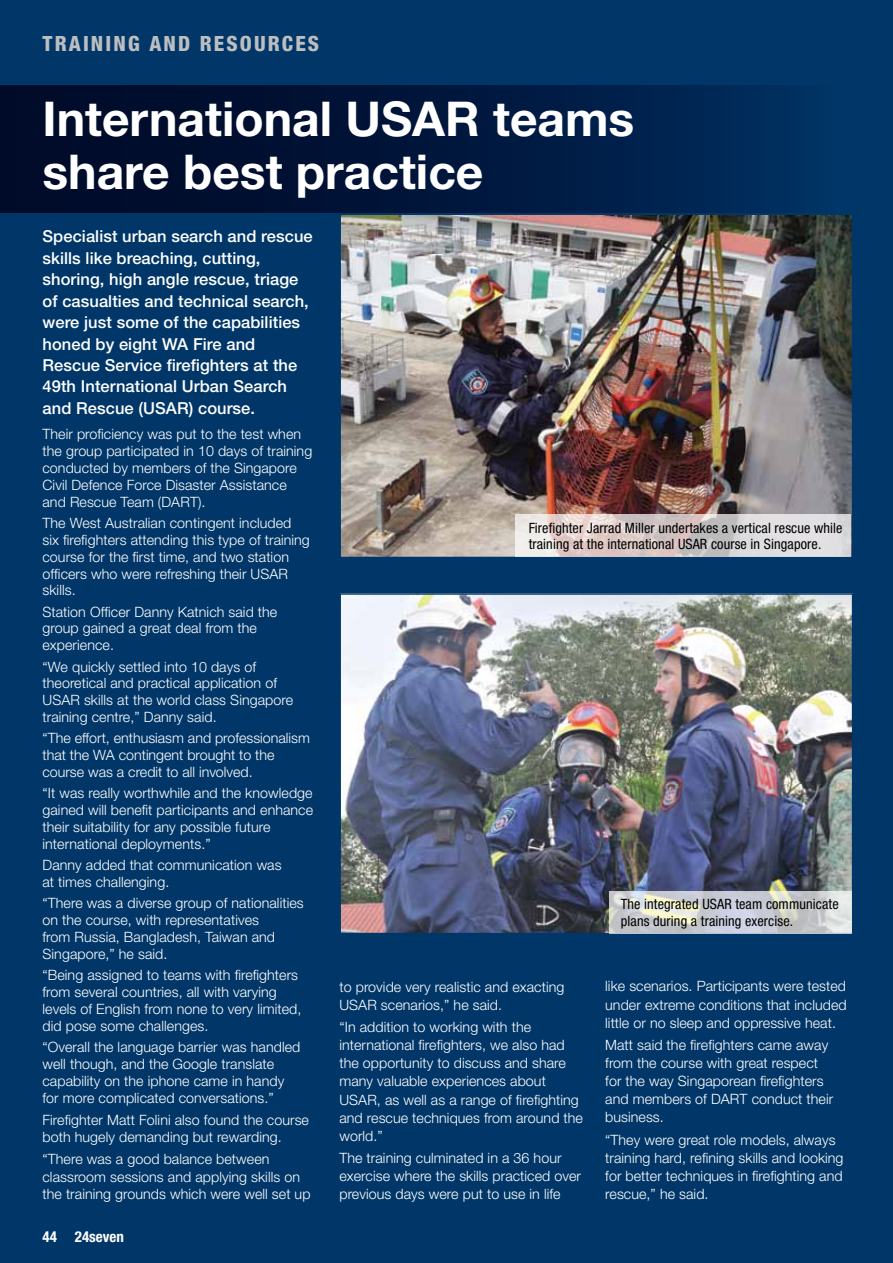
<style>
.page{position:relative;width:893px;height:1263px;background:#003768}
.page>*{position:absolute;margin:0;border:0;box-sizing:border-box;transform-origin:0 0}
.t1{font:700 48px/52.5px "Helvetica Neue";color:#fff}
.t2{font:800 condensed 21px "Helvetica Neue";letter-spacing:.1em;color:#bcbec0}
.t3{font:500 16.5px/21.5px "Helvetica Neue";letter-spacing:.005em;color:#fff}
.t4{font:700 condensed 15px "Helvetica Neue";color:#fff}
.t5{font:300 14.25px/17px "Helvetica Neue";letter-spacing:.005em;color:#fff}
.t6{font:condensed 14.25px/16.5px "Helvetica Neue";letter-spacing:.01em;color:#000}
</style>
<div class="page">
<img style="left:342px;top:596px;width:508px;height:335px">
<div style="left:339px;top:593px;width:514px;height:341px;border:2px solid #003768"></div>
<img style="left:342px;top:216px;width:508px;height:339px">
<div style="left:339px;top:213px;width:514px;height:345px;border:2px solid #003768"></div>
<div style="left:0;top:85px;width:893px;height:128px;background:linear-gradient(to right,#000420,#003163)"></div>
<svg style="left:516px;top:514px;width:335px;height:43px;background:#dbd3d2"></svg>
<svg style="left:610px;top:891px;width:242px;height:43px;background:#d0d2d3"></svg>
<h2 class="t2" style="left:43px;top:31px;width:278px">TRAINING AND RESOURCES</h2>
<h1 class="t1" style="left:43px;top:92px;width:593px">International USAR teams share best practice</h1>
<p class="t3" style="left:43px;top:226px;width:272px">Specialist urban search and rescue skills like breaching, cutting, shoring, high angle rescue, triage of casualties and technical search, were just some of the capabilities honed by eight WA Fire and<br>Rescue Service firefighters at the<br>49th International Urban Search and Rescue (USAR) course.</p>
<p class="t5" style="left:43px;top:425px;width:271px">Their proficiency was put to the test when the group participated in 10 days of training conducted by members of the Singapore Civil Defence Force Disaster Assistance and Rescue Team (DART).</p>
<p class="t5" style="left:43px;top:514px;width:269px">The West Australian contingent included six firefighters attending this type of training course for the first time, and two station officers who were refreshing their USAR skills.</p>
<p class="t5" style="left:43px;top:603px;width:236px">Station Officer Danny Katnich said the group gained a great deal from the experience.</p>
<p class="t5" style="left:43px;top:658px;width:252px">“We quickly settled into 10 days of theoretical and practical application of USAR skills at the world class Singapore training centre,” Danny said.</p>
<p class="t5" style="left:43px;top:729px;width:269px">“The effort, enthusiasm and professionalism that the WA contingent brought to the course was a credit to all involved.</p>
<p class="t5" style="left:43px;top:784px;width:272px">“It was really worthwhile and the knowledge gained will benefit participants and enhance their suitability for any possible future international deployments.”</p>
<p class="t5" style="left:43px;top:856px;width:241px">Danny added that communication was at times challenging.</p>
<p class="t5" style="left:43px;top:894px;width:263px">“There was a diverse group of nationalities on the course, with representatives<br>from Russia, Bangladesh, Taiwan and Singapore,” he said.</p>
<p class="t5" style="left:43px;top:966px;width:260px">“Being assigned to teams with firefighters from several countries, all with varying levels of English from none to very limited, did pose some challenges.</p>
<p class="t5" style="left:43px;top:1038px;width:259px">“Overall the language barrier was handled well though, and the Google translate capability on the iphone came in handy for more complicated conversations.”</p>
<p class="t5" style="left:43px;top:1110px;width:268px;line-height:17.7px">Firefighter Matt Folini also found the course both hugely demanding but rewarding.</p>
<p class="t5" style="left:43px;top:1150px;width:270px;line-height:17.7px">“There was a good balance between classroom sessions and applying skills on the training grounds which were well set up</p>
<p class="t4" style="left:43px;top:1227px;width:83px">44 24seven</p>
<p class="t6" style="left:529px;top:519px;width:315px">Firefighter Jarrad Miller undertakes a vertical rescue while training at the international USAR course in Singapore.</p>
<p class="t5" style="left:339px;top:977px;width:226px;line-height:18.1px">to provide very realistic and exacting<br>USAR scenarios,” he said.</p>
<p class="t5" style="left:339px;top:1018px;width:245px;line-height:18.1px">“In addition to working with the international firefighters, we also had the opportunity to discuss and share many valuable experiences about<br>USAR, as well as a range of firefighting and rescue techniques from around the world.”</p>
<p class="t5" style="left:339px;top:1149px;width:243px;line-height:18.1px">The training culminated in a 36 hour exercise where the skills practiced over previous days were put to use in life</p>
<p class="t6" style="left:621px;top:896px;width:219px">The integrated USAR team communicate plans during a training exercise.</p>
<p class="t5" style="left:605px;top:977px;width:243px;line-height:18.1px;text-align:justify">like scenarios. Participants were tested under extreme conditions that included little or no sleep and oppressive heat.</p>
<p class="t5" style="left:605px;top:1035px;width:230px;line-height:18.1px">Matt said the firefighters came away from the course with great respect for the way Singaporean firefighters and members of DART conduct their business.</p>
<p class="t5" style="left:605px;top:1130px;width:240px;line-height:18.1px">“They were great role models, always training hard, refining skills and looking for better techniques in firefighting and rescue,” he said.</p>
</div>
